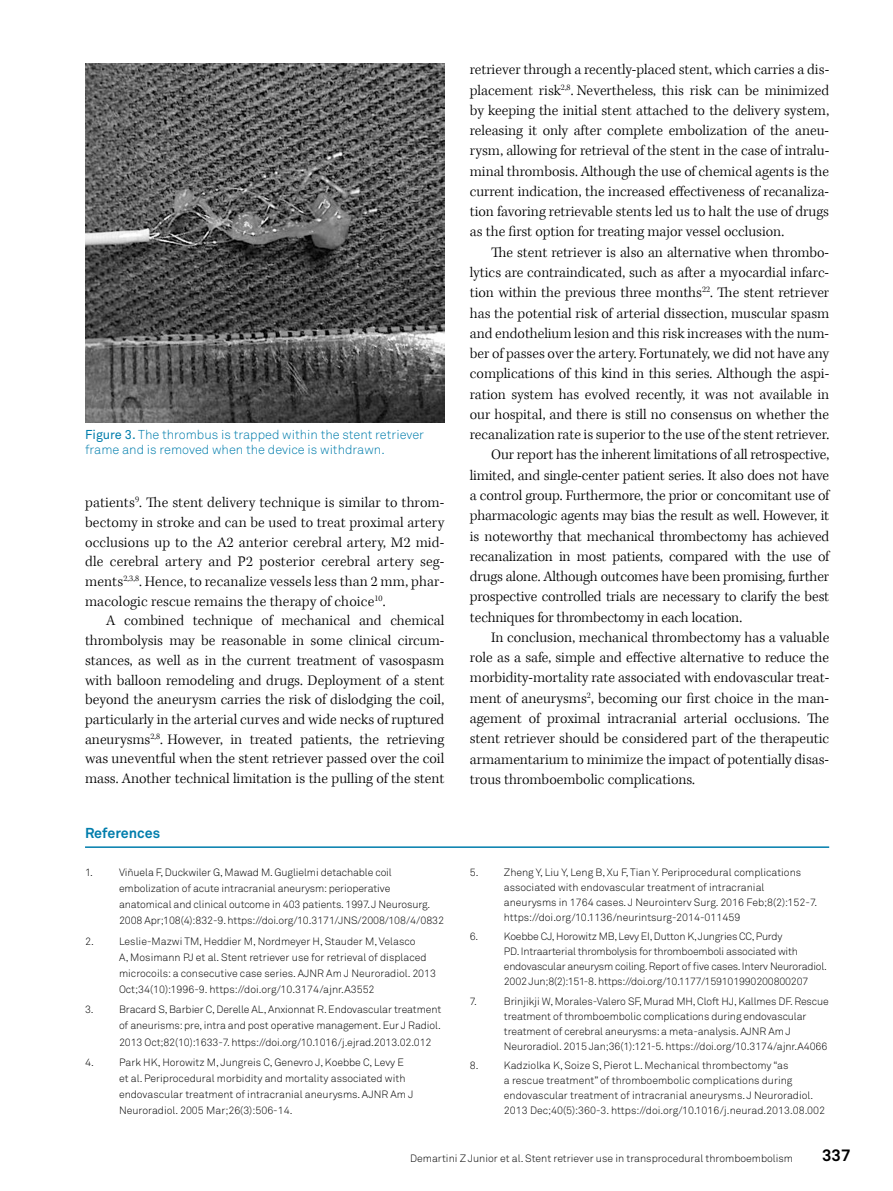
<style>
.page{position:relative;width:893px;height:1191px;background:#fff}
.page>*{position:absolute;margin:0;border:0;box-sizing:border-box;transform-origin:0 0}
.t1{font:700 16.5px "Akkurat Pro";color:#000}
.t2{font:300 15px/19.6px "Kepler Std";color:#000;text-align:justify}
.t3{font:700 14.25px "Akkurat Pro";color:#007dac}
.t4{font:12.75px/15.3px "Akkurat Light Pro";color:#007dac}
.t5{font:10.5px/15px "Akkurat Light Pro";letter-spacing:-.01em;color:#000}
.s1{font-family:"Akkurat Pro"}
</style>
<div class="page">
<hr style="left:85px;top:846px;width:744px;height:2px;background:#007dac">
<img style="left:85px;top:63px;width:359px;height:360px">
<p class="t4" style="left:85px;top:427px;width:341px"><span class="s1">Figure 3.</span> The thrombus is trapped within the stent retriever frame and is removed when the device is withdrawn.</p>
<p class="t2" style="left:85px;top:493px;width:361px">patients<sup>9</sup>. The stent delivery technique is similar to throm&shy;bectomy in stroke and can be used to treat proximal artery occlusions up to the A2 anterior cerebral artery, M2 mid&shy;dle cerebral artery and P2 posterior cerebral artery seg&shy;ments<sup>2,3,8</sup>. Hence, to recanalize vessels less than 2 mm, phar&shy;macologic rescue remains the therapy of choice<sup>10</sup>.</p>
<p class="t2" style="left:85px;top:611px;width:361px;text-indent:21px">A combined technique of mechanical and chemical thrombolysis may be reasonable in some clinical circum&shy;stances, as well as in the current treatment of vasospasm with balloon remodeling and drugs. Deployment of a stent beyond the aneurysm carries the risk of dislodging the coil, particularly in the arterial curves and wide necks of ruptured aneurysms<sup>2,8</sup>. However, in treated patients, the retrieving was uneventful when the stent retriever passed over the coil mass. Another technical limitation is the pulling of the stent</p>
<p class="t3" style="left:85px;top:824px;width:77px">References</p>
<p class="t5" style="left:85px;top:865px;width:9px">1.</p>
<p class="t5" style="left:119px;top:864px;width:326px;line-height:16px">Viñuela F, Duckwiler G, Mawad M. Guglielmi detachable coil embolization of acute intracranial aneurysm: perioperative anatomical and clinical outcome in 403 patients. 1997. J Neurosurg.<br>2008 Apr;108(4):832-9. https://doi.org/10.3171/JNS/2008/108/4/0832</p>
<p class="t5" style="left:85px;top:933px;width:10px">2.</p>
<p class="t5" style="left:119px;top:933px;width:319px;line-height:16px">Leslie-Mazwi TM, Heddier M, Nordmeyer H, Stauder M, Velasco<br>A, Mosimann PJ et al. Stent retriever use for retrieval of displaced microcoils: a consecutive case series. AJNR Am J Neuroradiol. 2013<br>Oct;34(10):1996-9. https://doi.org/10.3174/ajnr.A3552</p>
<p class="t5" style="left:85px;top:1002px;width:10px">3.</p>
<p class="t5" style="left:119px;top:1001px;width:324px;line-height:16px;text-align:justify">Bracard S, Barbier C, Derelle AL, Anxionnat R. Endovascular treatment of aneurisms: pre, intra and post operative management. Eur J Radiol.<br>2013 Oct;82(10):1633-7. https://doi.org/10.1016/j.ejrad.2013.02.012</p>
<p class="t5" style="left:85px;top:1055px;width:10px">4.</p>
<p class="t5" style="left:119px;top:1054px;width:296px;line-height:16px">Park HK, Horowitz M, Jungreis C, Genevro J, Koebbe C, Levy E et al. Periprocedural morbidity and mortality associated with endovascular treatment of intracranial aneurysms. AJNR Am J Neuroradiol. 2005 Mar;26(3):506-14.</p>
<p class="t2" style="left:470px;top:60px;width:361px;line-height:20.2px">retriever through a recently-placed stent, which carries a dis&shy;placement risk<sup>2,8</sup>. Nevertheless, this risk can be minimized by keeping the initial stent attached to the delivery system, releasing it only after complete embolization of the aneu&shy;rysm, allowing for retrieval of the stent in the case of intralu&shy;minal thrombosis. Although the use of chemical agents is the current indication, the increased effectiveness of recanaliza&shy;tion favoring retrievable stents led us to halt the use of drugs as the first option for treating major vessel occlusion.</p>
<p class="t2" style="left:491px;top:243px;width:340px">The stent retriever is also an alternative when thrombo-</p>
<p class="t2" style="left:470px;top:263px;width:361px">lytics are contraindicated, such as after a myocardial infarc-</p>
<p class="t2" style="left:470px;top:283px;width:361px">tion within the previous three months<sup>22</sup>. The stent retriever</p>
<p class="t2" style="left:470px;top:304px;width:361px">has the potential risk of arterial dissection, muscular spasm</p>
<p class="t2" style="left:470px;top:324px;width:361px">and endothelium lesion and this risk increases with the num-</p>
<p class="t2" style="left:470px;top:344px;width:361px">ber of passes over the artery. Fortunately, we did not have any</p>
<p class="t2" style="left:470px;top:364px;width:361px">complications of this kind in this series. Although the aspi-</p>
<p class="t2" style="left:470px;top:385px;width:361px">ration system has evolved recently, it was not available in</p>
<p class="t2" style="left:470px;top:405px;width:361px">our hospital, and there is still no consensus on whether the</p>
<p class="t2" style="left:470px;top:425px;width:361px">recanalization rate is superior to the use of the stent retriever.</p>
<p class="t2" style="left:491px;top:445px;width:340px">Our report has the inherent limitations of all retrospective,</p>
<p class="t2" style="left:470px;top:466px;width:361px">limited, and single-center patient series. It also does not have</p>
<p class="t2" style="left:470px;top:486px;width:361px">a control group. Furthermore, the prior or concomitant use of</p>
<p class="t2" style="left:470px;top:506px;width:361px">pharmacologic agents may bias the result as well. However, it</p>
<p class="t2" style="left:470px;top:526px;width:361px">is noteworthy that mechanical thrombectomy has achieved</p>
<p class="t2" style="left:470px;top:547px;width:361px">recanalization in most patients, compared with the use of</p>
<p class="t2" style="left:470px;top:567px;width:361px">drugs alone. Although outcomes have been promising, further</p>
<p class="t2" style="left:470px;top:587px;width:361px">prospective controlled trials are necessary to clarify the best</p>
<p class="t2" style="left:470px;top:608px;width:274px">techniques for thrombectomy in each location.</p>
<p class="t2" style="left:491px;top:628px;width:340px">In conclusion, mechanical thrombectomy has a valuable</p>
<p class="t2" style="left:470px;top:648px;width:361px">role as a safe, simple and effective alternative to reduce the</p>
<p class="t2" style="left:470px;top:668px;width:361px">morbidity-mortality rate associated with endovascular treat-</p>
<p class="t2" style="left:470px;top:689px;width:361px">ment of aneurysms<sup>2</sup>, becoming our first choice in the man-</p>
<p class="t2" style="left:470px;top:709px;width:361px">agement of proximal intracranial arterial occlusions. The</p>
<p class="t2" style="left:470px;top:729px;width:361px">stent retriever should be considered part of the therapeutic</p>
<p class="t2" style="left:470px;top:749px;width:361px">armamentarium to minimize the impact of potentially disas-</p>
<p class="t2" style="left:470px;top:770px;width:227px">trous thromboembolic complications.</p>
<p class="t5" style="left:470px;top:865px;width:10px">5.</p>
<p class="t5" style="left:504px;top:865px;width:315px">Zheng Y, Liu Y, Leng B, Xu F, Tian Y. Periprocedural complications associated with endovascular treatment of intracranial aneurysms in 1764 cases. J Neurointerv Surg. 2016 Feb;8(2):152-7. https://doi.org/10.1136/neurintsurg-2014-011459</p>
<p class="t5" style="left:470px;top:929px;width:10px">6.</p>
<p class="t5" style="left:504px;top:929px;width:325px">Koebbe CJ, Horowitz MB, Levy EI, Dutton K, Jungries CC, Purdy<br>PD. Intraarterial thrombolysis for thromboemboli associated with endovascular aneurysm coiling. Report of five cases. Interv Neuroradiol.<br>2002 Jun;8(2):151-8. https://doi.org/10.1177/159101990200800207</p>
<p class="t5" style="left:470px;top:993px;width:9px">7.</p>
<p class="t5" style="left:504px;top:993px;width:326px">Brinjikji W, Morales-Valero SF, Murad MH, Cloft HJ, Kallmes DF. Rescue treatment of thromboembolic complications during endovascular treatment of cerebral aneurysms: a meta-analysis. AJNR Am J Neuroradiol. 2015 Jan;36(1):121-5. https://doi.org/10.3174/ajnr.A4066</p>
<p class="t5" style="left:470px;top:1057px;width:10px">8.</p>
<p class="t5" style="left:504px;top:1057px;width:323px">Kadziolka K, Soize S, Pierot L. Mechanical thrombectomy “as<br>a rescue treatment” of thromboembolic complications during endovascular treatment of intracranial aneurysms. J Neuroradiol.<br>2013 Dec;40(5):360-3. https://doi.org/10.1016/j.neurad.2013.08.002</p>
<p class="t5" style="left:410px;top:1150px;width:384px">Demartini Z Junior et al. Stent retriever use in transprocedural thromboembolism</p>
<p class="t1" style="left:822px;top:1145px;width:30px">337</p>
</div>
